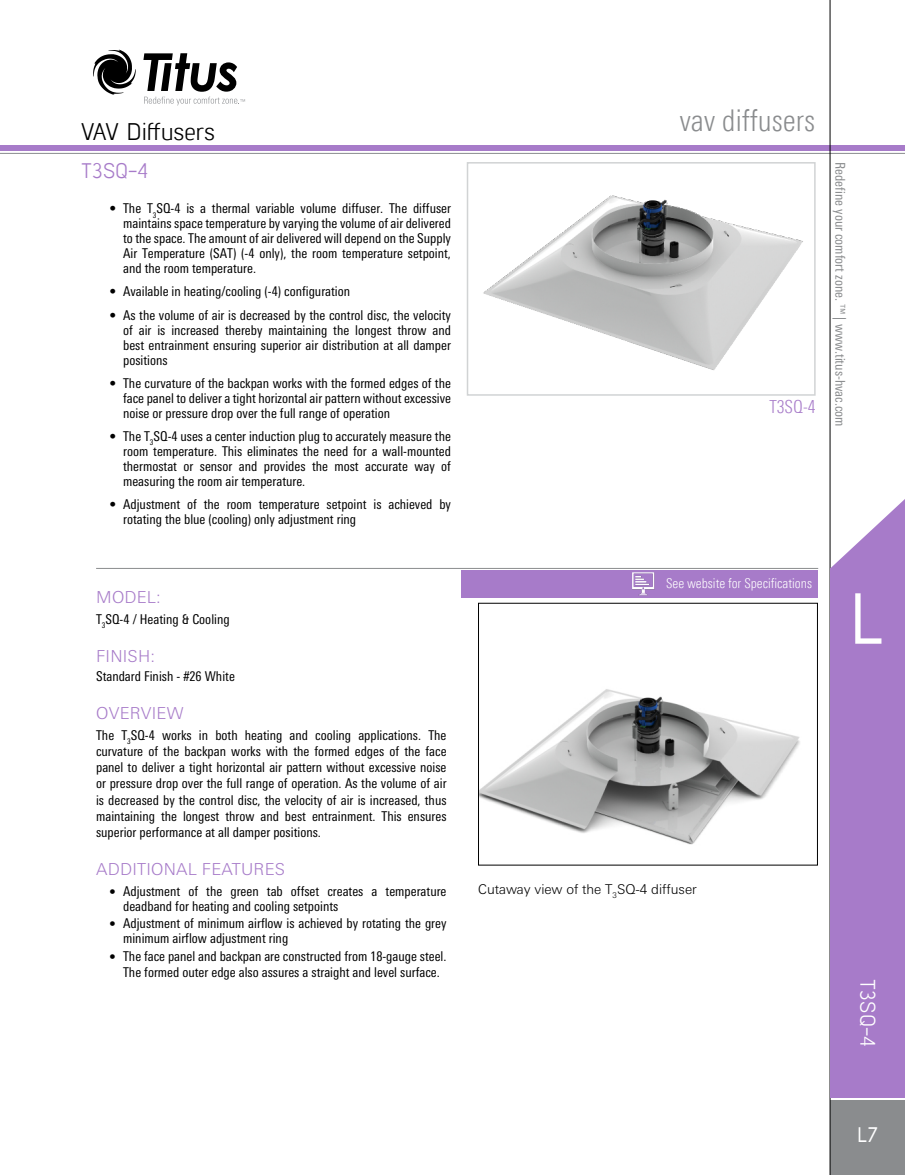
<style>
.page{position:relative;width:905px;height:1175px;background:#fff}
.page>*{position:absolute;margin:0;border:0;box-sizing:border-box;transform-origin:0 0}
.t1{font:500 72px "Lintel";color:#fff}
.t2{font:300 condensed 30px "LT Univers";color:#8a8c8e}
.t3{font:24px "Lintel";color:#000}
.t4{font:21px "Lintel";color:#a77bc9}
.t5{font:21px "Lintel";color:#fff}
.t6{font:500 21px "Lintel";color:#fff}
.t7{font:300 condensed 18px "LT Univers";color:#a77bc9}
.t8{font:300 16.5px "LT Univers Basic";letter-spacing:.015em;color:#a77bc9}
.t9{font:condensed 13.5px/15px "LT Univers";color:#000;text-align:justify}
.t10{font:condensed 13.5px "LT Univers";color:#8a8c8e}
.t11{font:300 13.5px "LT Univers Basic";color:#000}
.t12{font:300 condensed 13.5px "LT Univers";color:#fff}
.s1{font-family:"Tahoma";font-stretch:normal}
</style>
<div class="page">
<svg style="left:93px;top:50px;width:43px;height:45px"></svg>
<svg style="left:143px;top:53px;width:102px;height:52px"></svg>
<hr style="left:0;top:153px;width:904px;height:1px;background:#8a8c8e">
<div style="left:0;top:146px;width:904px;height:5px;background:#a77bc9"></div>
<div style="left:830px;top:1100px;width:74px;height:74px;background:#8a8c8e"></div>
<hr style="left:829px;top:0;width:1px;height:1174px;background:#000">
<div style="left:830px;top:568px;width:74px;height:529px;background:#a77bc9"></div>
<svg style="left:830px;top:492px;width:74px;height:76px"></svg>
<hr style="left:96px;top:568px;width:722px;height:1px;background:#8a8c8e">
<div style="left:461px;top:570px;width:357px;height:28px;background:#a77bc9"></div>
<img style="left:632px;top:572px;width:23px;height:24px">
<img style="left:483px;top:195px;width:320px;height:175px">
<div style="left:467px;top:162px;width:348px;height:234px;border:2px solid #d1d3d4"></div>
<img style="left:480px;top:689px;width:320px;height:156px">
<h3 class="t3" style="left:81px;top:115px;width:136px">VAV Diffusers</h3>
<h3 class="t4" style="left:81px;top:156px;width:69px">T3SQ-4</h3>
<p class="t9" style="left:123px;top:201px;width:329px;text-indent:-13px">• The T<sub>3</sub>SQ-4 is a thermal variable volume diffuser. The diffuser maintains space temperature by varying the volume of air delivered to the space. The amount of air delivered will depend on the Supply Air Temperature (SAT) (-4 only), the room temperature setpoint, and the room temperature.</p>
<p class="t9" style="left:110px;top:284px;width:242px">• Available in heating/cooling (-4) configuration</p>
<p class="t9" style="left:123px;top:307px;width:329px;text-indent:-14px">• As the volume of air is decreased by the control disc, the velocity of air is increased thereby maintaining the longest throw and best entrainment ensuring superior air distribution at all damper positions</p>
<p class="t9" style="left:123px;top:375px;width:329px;text-indent:-14px">• The curvature of the backpan works with the formed edges of the face panel to deliver a tight horizontal air pattern without excessive noise or pressure drop over the full range of operation</p>
<p class="t9" style="left:123px;top:428px;width:329px;text-indent:-14px">• The T<sub>3</sub>SQ-4 uses a center induction plug to accurately measure the room temperature. This eliminates the need for a wall-mounted thermostat or sensor and provides the most accurate way of measuring the room air temperature.</p>
<p class="t9" style="left:123px;top:496px;width:329px;text-indent:-14px">• Adjustment of the room temperature setpoint is achieved by rotating the blue (cooling) only adjustment ring</p>
<p class="t8" style="left:96px;top:587px;width:66px">MODEL:</p>
<p class="t9" style="left:96px;top:611px;width:135px">T<sub>3</sub>SQ-4 / Heating &amp; Cooling</p>
<p class="t8" style="left:96px;top:646px;width:60px">FINISH:</p>
<p class="t9" style="left:96px;top:669px;width:140px">Standard Finish - #26 White</p>
<p class="t8" style="left:96px;top:703px;width:89px">OVERVIEW</p>
<p class="t9" style="left:96px;top:726px;width:352px;line-height:16.2px">The T<sub>3</sub>SQ-4 works in both heating and cooling applications. The curvature of the backpan works with the formed edges of the face panel to deliver a tight horizontal air pattern without excessive noise or pressure drop over the full range of operation. As the volume of air is decreased by the control disc, the velocity of air is increased, thus maintaining the longest throw and best entrainment. This ensures superior performance at all damper positions.</p>
<p class="t8" style="left:96px;top:859px;width:190px">ADDITIONAL FEATURES</p>
<p class="t9" style="left:123px;top:883px;width:325px;text-indent:-14px"><span class="s1">•</span> Adjustment of the green tab offset creates a temperature deadband for heating and cooling setpoints</p>
<p class="t9" style="left:123px;top:916px;width:325px;text-indent:-14px"><span class="s1">•</span> Adjustment of minimum airflow is achieved by rotating the grey minimum airflow adjustment ring</p>
<p class="t9" style="left:110px;top:948px;width:338px;line-height:16.2px;text-align:center"><span class="s1">•</span> The face panel and backpan are constructed from 18-gauge steel.<br>The formed outer edge also assures a straight and level surface.</p>
<h2 class="t2" style="left:679px;top:103px;width:137px">vav diffusers</h2>
<h3 class="t7" style="left:769px;top:396px;width:48px">T3SQ-4</h3>
<p class="t10" style="left:848px;top:162px;width:266px;rotate:90deg">Redefine your comfort zone. ™ | www.titus-hvac.com</p>
<p class="t12" style="left:666px;top:575px;width:147px">See website for Specifications</p>
<h1 class="t1" style="left:851px;top:572px;width:35px">L</h1>
<p class="t11" style="left:478px;top:881px;width:220px">Cutaway view of the T<sub>3</sub>SQ-4 diffuser</p>
<h3 class="t5" style="left:882px;top:979px;width:69px;rotate:90deg">T3SQ-4</h3>
<h3 class="t6" style="left:857px;top:1120px;width:22px">L7</h3>
</div>
